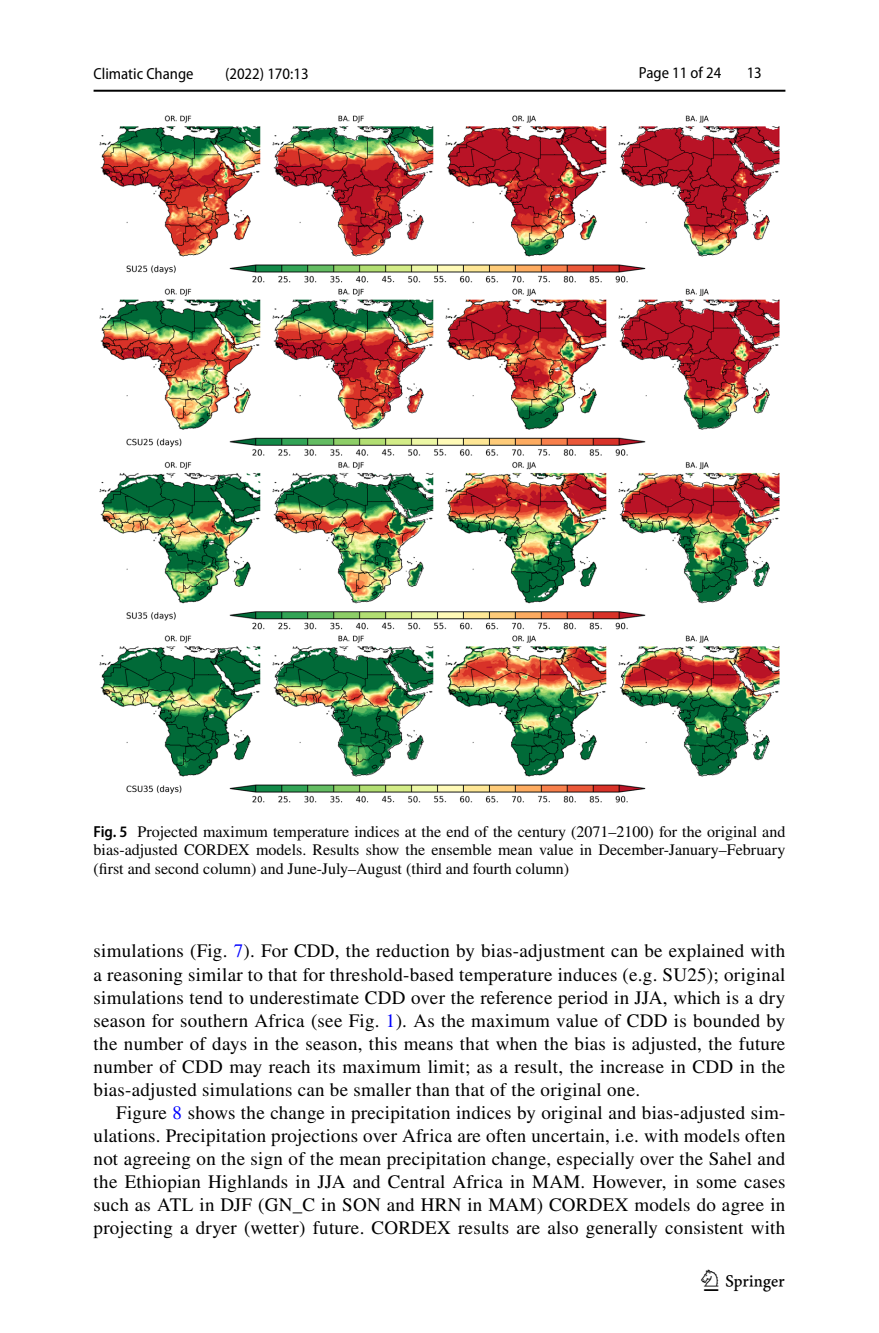
<style>
.page{position:relative;width:879px;height:1333px;background:#fff}
.page>*{position:absolute;margin:0;border:0;box-sizing:border-box;transform-origin:0 0}
.t1{font:30px "Springnew Regular 5";color:#000}
.t2{font:19px/23px "STIX";letter-spacing:.015em;color:#000;text-align:justify}
.t3{font:16px/18.4px "STIX";color:#000;text-align:justify}
.t4{font:semi-condensed 16px "Myriad Pro";color:#000}
.s1{font-family:"Myriad Pro";font-weight:600;font-stretch:semi-condensed}
.s2{color:#00f}
</style>
<div class="page">
<hr style="left:94px;top:90px;width:691px;height:2px;background:#000">
<img style="left:99px;top:116px;width:681px;height:686px">
<p class="t4" style="left:94px;top:65px;width:102px">Climatic Change</p>
<p class="t4" style="left:225px;top:65px;width:85px">(2022) 170:13</p>
<p class="t4" style="left:639px;top:64px;width:84px">Page 11 of 24</p>
<p class="t4" style="left:747px;top:64px;width:17px">13</p>
<p class="t3" style="left:94px;top:823px;width:693px"><span class="s1">Fig. 5</span> Projected maximum temperature indices at the end of the century (2071–2100) for the original and bias-adjusted CORDEX models. Results show the ensemble mean value in December-January–February (first and second column) and June-July–August (third and fourth column)</p>
<p class="t2" style="left:94px;top:940px;width:693px">simulations (Fig. <span class="s2">7</span>). For CDD, the reduction by bias-adjustment can be explained with a reasoning similar to that for threshold-based temperature induces (e.g. SU25); original simulations tend to underestimate CDD over the reference period in JJA, which is a dry season for southern Africa (see Fig. <span class="s2">1</span>). As the maximum value of CDD is bounded by the number of days in the season, this means that when the bias is adjusted, the future number of CDD may reach its maximum limit; as a result, the increase in CDD in the bias-adjusted simulations can be smaller than that of the original one.</p>
<p class="t2" style="left:94px;top:1101px;width:693px;text-indent:23px">Figure <span class="s2">8</span> shows the change in precipitation indices by original and bias-adjusted sim&shy;ulations. Precipitation projections over Africa are often uncertain, i.e. with models often not agreeing on the sign of the mean precipitation change, especially over the Sahel and the Ethiopian Highlands in JJA and Central Africa in MAM. However, in some cases such as ATL in DJF (GN_C in SON and HRN in MAM) CORDEX models do agree in projecting a dryer (wetter) future. CORDEX results are also generally consistent with</p>
<h1 class="t1" style="left:704px;top:1269px;width:83px">1 3</h1>
</div>
